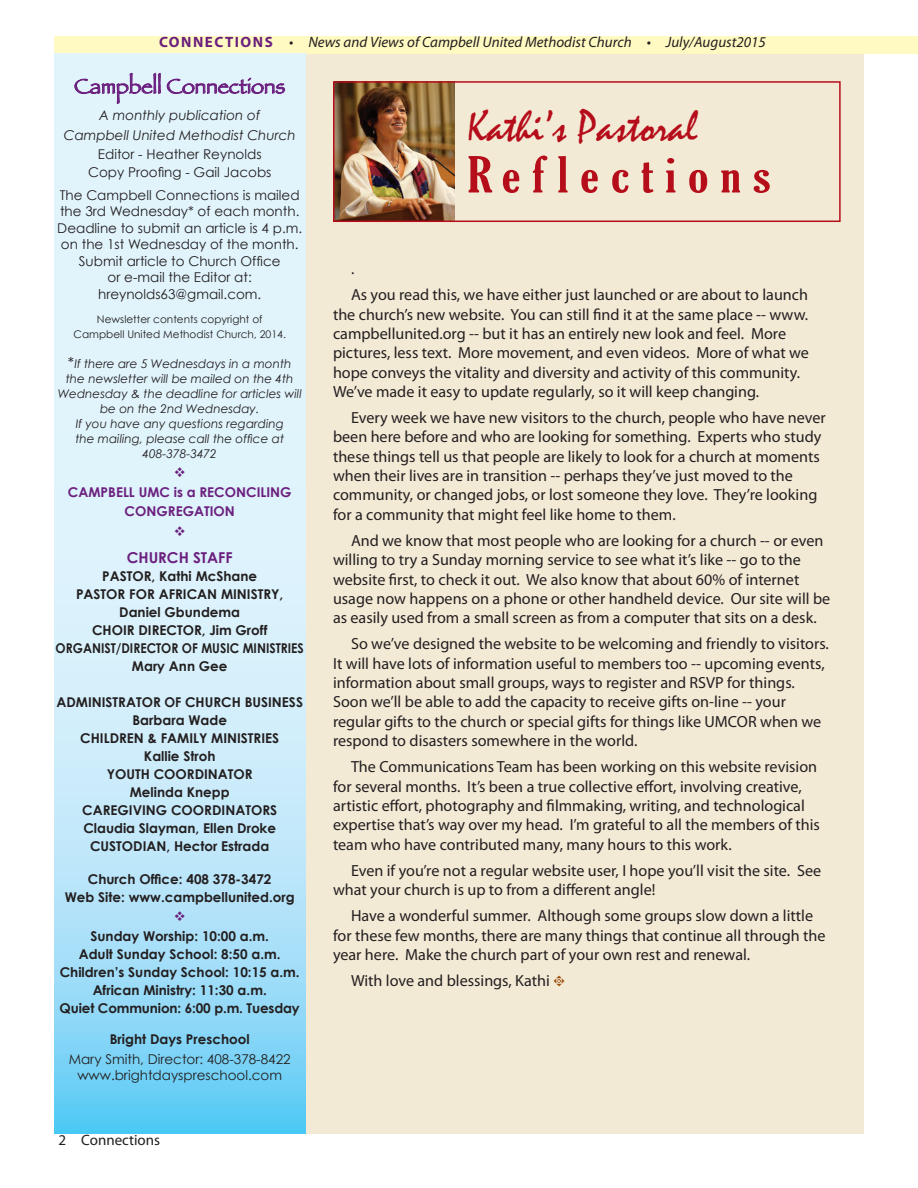
<style>
.page{position:relative;width:918px;height:1188px;background:#fff}
.page>*{position:absolute;margin:0;border:0;box-sizing:border-box;transform-origin:0 0}
.t1{font:extra-condensed 48px "Gloucester";letter-spacing:.2em;color:#b50e1a;scale:1.25 1}
.t2{font:45px "Mistral";color:#b50e1a}
.t3{font:21px "Papyrus";color:#6b1f7e}
.t4{font:16.2px/19.4px "Myriad Pro";color:#231f20}
.t5{font:15.75px "Myriad Pro";color:#231f20}
.t6{font:italic 15px "Myriad Pro";color:#231f20}
.t7{font:15px "Myriad Pro";color:#231f20}
.t8{font:700 15px "Century Gothic";color:#6b1f7e}
.t9{font:700 13.5px/18px "Century Gothic";color:#231f20;text-align:center}
.t10{font:13.5px/16.5px "Century Gothic";color:#231f20;text-align:center}
.t11{font:italic 13.5px/19.5px "Century Gothic";color:#231f20;text-align:center}
.t12{font:700 13.5px/19.5px "Century Gothic";color:#6b1f7e;text-align:center}
.t13{font:italic 12px/15px "Century Gothic";color:#231f20;text-align:center}
.t14{font:10.5px/15px "Century Gothic";color:#231f20;text-align:center}
.s1{font-weight:700;font-style:normal;color:#6b1f7e}
.s2{font-style:normal;font-size:15px}
.s3{font-family:"Type Embellishments One Let Plain";font-size:15px;color:#994606}
</style>
<div class="page">
<div style="left:55px;top:36px;width:863px;height:18px;background:#fffac1"></div>
<div style="left:306px;top:54px;width:558px;height:1080px;background:#f3ead6"></div>
<svg style="left:54px;top:54px;width:251px;height:1080px;background:#c7ebfa"></svg>
<svg style="left:75px;top:73px;width:86px;height:31px;background:#c9c8e2"></svg>
<svg style="left:167px;top:78px;width:118px;height:18px;background:#bfb7d8"></svg>
<img style="left:336px;top:84px;width:118px;height:135px">
<div style="left:333px;top:81px;width:508px;height:141px;border:2px solid #b50e1a"></div>
<svg style="left:175px;top:467px;width:10px;height:10px"></svg>
<svg style="left:175px;top:526px;width:10px;height:10px"></svg>
<svg style="left:175px;top:911px;width:10px;height:10px"></svg>
<p class="t6" style="left:159px;top:33px;width:609px"><span class="s1">CONNECTIONS</span> • News and Views of Campbell United Methodist Church • July/August2015</p>
<p class="t3" style="left:74px;top:74px;width:213px">Campbell Connections</p>
<p class="t11" style="left:64px;top:105px;width:234px">A monthly publication of<br>Campbell United Methodist Church</p>
<p class="t10" style="left:88px;top:145px;width:185px;line-height:18px">Editor - Heather Reynolds<br>Copy Proofing - Gail Jacobs</p>
<p class="t10" style="left:57px;top:186px;width:246px">The Campbell Connections is mailed the 3rd Wednesday* of each month.<br>Deadline to submit an article is 4 p.m. on the 1st Wednesday of the month.<br>Submit article to Church Office<br>or e-mail the Editor at: hreynolds63@gmail.com.</p>
<p class="t14" style="left:74px;top:311px;width:214px">Newsletter contents copyright of<br>Campbell United Methodist Church, 2014.</p>
<p class="t13" style="left:58px;top:356px;width:246px"><span class="s2">*</span>If there are 5 Wednesdays in a month the newsletter will be mailed on the 4th<br>Wednesday &amp; the deadline for articles will be on the 2nd Wednesday.<br>If you have any questions regarding<br>the mailing, please call the office at<br>408-378-3472</p>
<p class="t12" style="left:68px;top:482px;width:225px">CAMPBELL UMC is a RECONCILING<br>CONGREGATION</p>
<p class="t8" style="left:127px;top:548px;width:107px">CHURCH STAFF</p>
<p class="t9" style="left:56px;top:566px;width:250px">PASTOR, Kathi McShane<br>PASTOR FOR AFRICAN MINISTRY,<br>Daniel Gbundema<br>CHOIR DIRECTOR, Jim Groff<br>ORGANIST/DIRECTOR OF MUSIC MINISTRIES<br>Mary Ann Gee</p>
<p class="t9" style="left:56px;top:692px;width:248px">ADMINISTRATOR OF CHURCH BUSINESS<br>Barbara Wade<br>CHILDREN &amp; FAMILY MINISTRIES<br>Kallie Stroh<br>YOUTH COORDINATOR<br>Melinda Knepp<br>CAREGIVING COORDINATORS<br>Claudia Slayman, Ellen Droke<br>CUSTODIAN, Hector Estrada</p>
<p class="t9" style="left:65px;top:869px;width:232px">Church Office: 408 378-3472<br>Web Site: www.campbellunited.org</p>
<p class="t9" style="left:60px;top:926px;width:242px">Sunday Worship: 10:00 a.m.<br>Adult Sunday School: 8:50 a.m.<br>Children’s Sunday School: 10:15 a.m.<br>African Ministry: 11:30 a.m.<br>Quiet Communion: 6:00 p.m. Tuesday</p>
<p class="t9" style="left:110px;top:1030px;width:141px">Bright Days Preschool</p>
<p class="t10" style="left:69px;top:1050px;width:224px">Mary Smith, Director: 408-378-8422 www.brightdayspreschool.com</p>
<h2 class="t2" style="left:468px;top:102px;width:232px">Kathi’s Pastoral</h2>
<h1 class="t1" style="left:468px;top:147px;width:244px">Reflections</h1>
<p class="t5" style="left:351px;top:259px;width:5px">.</p>
<p class="t4" style="left:333px;top:285px;width:477px;text-indent:18px">As you read this, we have either just launched or are about to launch the church’s new website. You can still find it at the same place -- www. campbellunited.org -- but it has an entirely new look and feel. More pictures, less text. More movement, and even videos. More of what we hope conveys the vitality and diversity and activity of this community.<br>We’ve made it easy to update regularly, so it will keep changing.</p>
<p class="t4" style="left:333px;top:408px;width:494px;text-indent:18px">Every week we have new visitors to the church, people who have never been here before and who are looking for something. Experts who study these things tell us that people are likely to look for a church at moments when their lives are in transition -- perhaps they’ve just moved to the community, or changed jobs, or lost someone they love. They’re looking for a community that might feel like home to them.</p>
<p class="t4" style="left:333px;top:531px;width:499px;text-indent:18px">And we know that most people who are looking for a church -- or even willing to try a Sunday morning service to see what it’s like -- go to the website first, to check it out. We also know that about 60% of internet usage now happens on a phone or other handheld device. Our site will be as easily used from a small screen as from a computer that sits on a desk.</p>
<p class="t4" style="left:333px;top:634px;width:497px;text-indent:18px">So we’ve designed the website to be welcoming and friendly to visitors.<br>It will have lots of information useful to members too -- upcoming events, information about small groups, ways to register and RSVP for things.<br>Soon we’ll be able to add the capacity to receive gifts on-line -- your regular gifts to the church or special gifts for things like UMCOR when we respond to disasters somewhere in the world.</p>
<p class="t4" style="left:333px;top:757px;width:488px;text-indent:18px">The Communications Team has been working on this website revision for several months. It’s been a true collective effort, involving creative, artistic effort, photography and filmmaking, writing, and technological expertise that’s way over my head. I’m grateful to all the members of this team who have contributed many, many hours to this work.</p>
<p class="t4" style="left:333px;top:860px;width:490px;text-indent:18px">Even if you’re not a regular website user, I hope you’ll visit the site. See what your church is up to from a different angle!</p>
<p class="t4" style="left:333px;top:906px;width:494px;text-indent:18px">Have a wonderful summer. Although some groups slow down a little for these few months, there are many things that continue all through the year here. Make the church part of your own rest and renewal.</p>
<p class="t4" style="left:351px;top:971px;width:216px">With love and blessings, Kathi <span class="s3">t</span></p>
<p class="t7" style="left:59px;top:1131px;width:103px">2 Connections</p>
</div>
